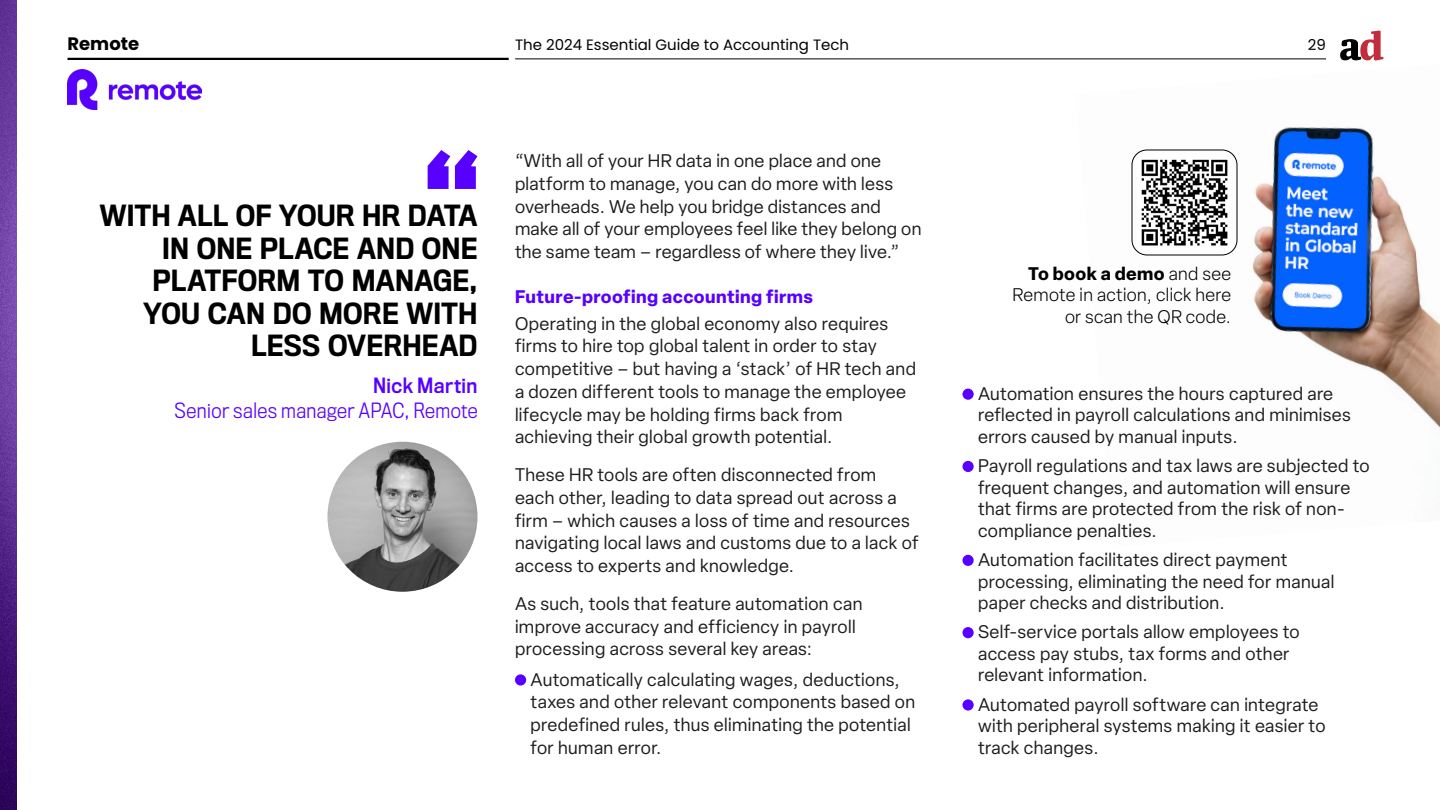
<style>
.page{position:relative;width:1440px;height:810px;background:#fff}
.page>*{position:absolute;margin:0;border:0;box-sizing:border-box;transform-origin:0 0}
.t1{font:500 27px/32.4px "Titling Gothic FB Narrow";letter-spacing:.005em;color:#000;text-align:right}
.t2{font:300 19.5px "Titling Gothic FB Narrow";letter-spacing:.025em;color:#5700ff}
.t3{font:19.5px "Titling Gothic FB Narrow Standard";letter-spacing:.025em;color:#5700ff}
.t4{font:18px/22.7px "Elza";letter-spacing:.02em;color:#1e1c1b}
.t5{font:300 18px/21.6px "Elza";letter-spacing:.02em;color:#000;text-align:right}
.t6{font:700 18px "Elza";letter-spacing:.025em;color:#5700ff}
.t7{font:700 18px "Poppins";color:#030000}
.t8{font:15px "Poppins";color:#030000}
.s1{font-weight:700}
</style>
<div class="page">
<img style="left:1131px;top:127px;width:309px;height:301px">
<div style="left:515px;top:674px;width:11px;height:12px;background:#5700ff;border-radius:6px"></div>
<div style="left:963px;top:389px;width:11px;height:11px;background:#5700ff;border-radius:50%"></div>
<div style="left:963px;top:461px;width:11px;height:11px;background:#5700ff;border-radius:50%"></div>
<div style="left:963px;top:555px;width:11px;height:11px;background:#5700ff;border-radius:50%"></div>
<div style="left:963px;top:627px;width:11px;height:11px;background:#5700ff;border-radius:50%"></div>
<div style="left:963px;top:699px;width:11px;height:12px;background:#5700ff;border-radius:50%"></div>
<hr style="left:515px;top:58px;width:811px;height:1px;background:#000">
<svg style="left:1340px;top:31px;width:43px;height:30px"></svg>
<svg style="left:428px;top:150px;width:49px;height:39px"></svg>
<img style="left:328px;top:442px;width:149px;height:150px;border-radius:75px">
<img style="left:0;top:0;width:16px;height:810px">
<hr style="left:68px;top:58px;width:441px;height:2px;background:#000">
<img style="left:68px;top:69px;width:133px;height:40px">
<img style="left:1137px;top:155px;width:95px;height:95px">
<div style="left:1132px;top:150px;width:105px;height:105px;border:1px solid #000;border-radius:15px"></div>
<p class="t7" style="left:68px;top:33px;width:73px">Remote</p>
<p class="t8" style="left:515px;top:36px;width:335px">The 2024 Essential Guide to Accounting Tech</p>
<p class="t8" style="left:1308px;top:36px;width:20px">29</p>
<h1 class="t1" style="left:100px;top:200px;width:379px">WITH ALL OF YOUR HR DATA<br>IN ONE PLACE AND ONE<br>PLATFORM TO MANAGE,<br>YOU CAN DO MORE WITH<br>LESS OVERHEAD</h1>
<p class="t3" style="left:373px;top:375px;width:106px">Nick Martin</p>
<p class="t2" style="left:175px;top:399px;width:304px">Senior sales manager APAC, Remote</p>
<p class="t4" style="left:515px;top:149px;width:408px">“With all of your HR data in one place and one platform to manage, you can do more with less overheads. We help you bridge distances and make all of your employees feel like they belong on the same team – regardless of where they live.”</p>
<p class="t6" style="left:515px;top:284px;width:300px">Future-proofing accounting firms</p>
<p class="t4" style="left:515px;top:312px;width:402px">Operating in the global economy also requires firms to hire top global talent in order to stay competitive – but having a ‘stack’ of HR tech and a dozen different tools to manage the employee lifecycle may be holding firms back from achieving their global growth potential.</p>
<p class="t4" style="left:515px;top:463px;width:405px">These HR tools are often disconnected from each other, leading to data spread out across a firm – which causes a loss of time and resources navigating local laws and customs due to a lack of access to experts and knowledge.</p>
<p class="t4" style="left:515px;top:592px;width:349px">As such, tools that feature automation can improve accuracy and efficiency in payroll processing across several key areas:</p>
<p class="t4" style="left:531px;top:668px;width:386px">Automatically calculating wages, deductions, taxes and other relevant components based on predefined rules, thus eliminating the potential for human error.</p>
<p class="t5" style="left:1013px;top:263px;width:220px"><span class="s1">To book a demo</span> and see<br>Remote in action, click here or scan the QR code.</p>
<p class="t4" style="left:978px;top:383px;width:374px;line-height:21.6px">Automation ensures the hours captured are reflected in payroll calculations and minimises errors caused by manual inputs.</p>
<p class="t4" style="left:978px;top:455px;width:393px;line-height:21.6px">Payroll regulations and tax laws are subjected to frequent changes, and automation will ensure that firms are protected from the risk of non&shy;compliance penalties.</p>
<p class="t4" style="left:978px;top:549px;width:358px;line-height:21.6px">Automation facilitates direct payment processing, eliminating the need for manual paper checks and distribution.</p>
<p class="t4" style="left:978px;top:621px;width:323px;line-height:21.6px">Self-service portals allow employees to access pay stubs, tax forms and other relevant information.</p>
<p class="t4" style="left:978px;top:693px;width:349px;line-height:21.6px">Automated payroll software can integrate with peripheral systems making it easier to track changes.</p>
</div>
